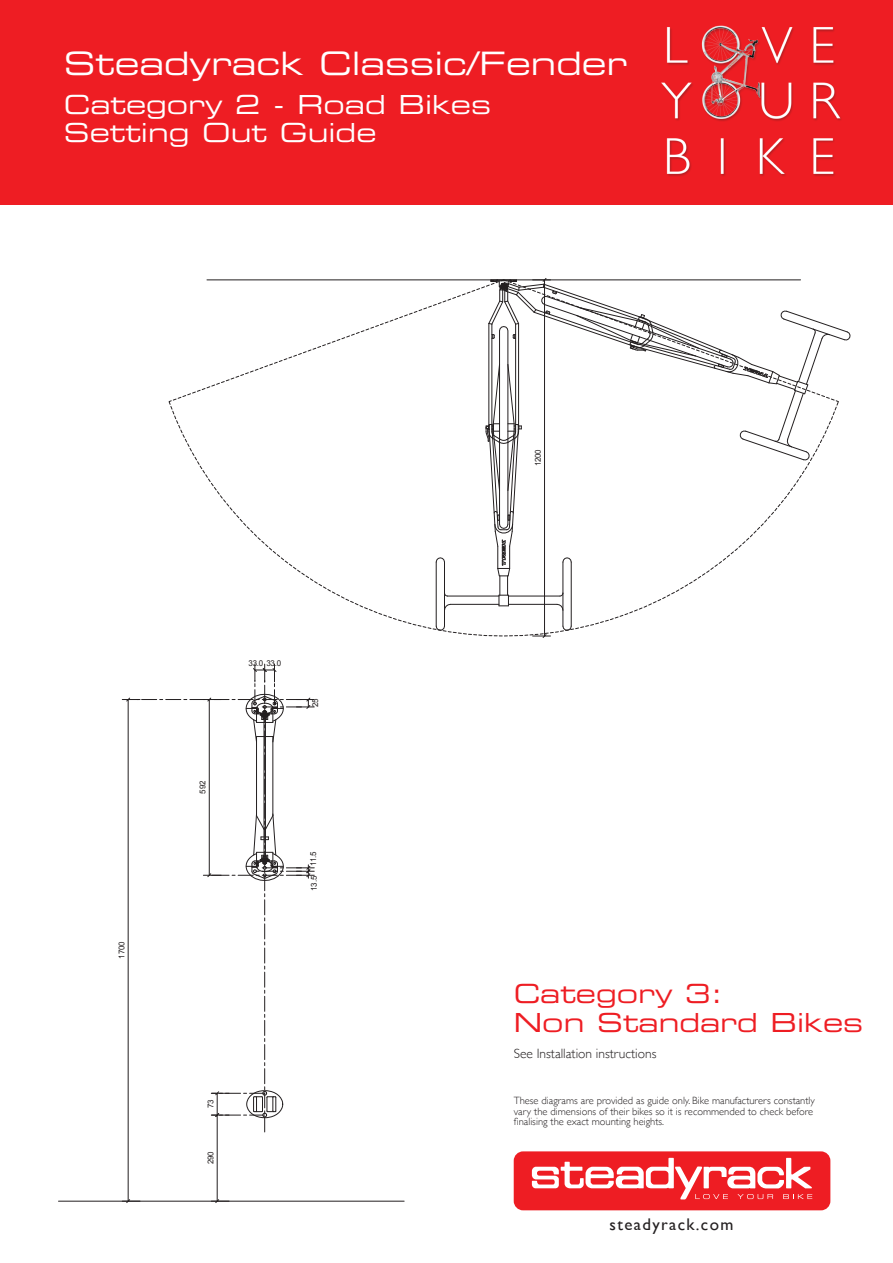
<style>
.page{position:relative;width:893px;height:1263px;background:#fff}
.page>*{position:absolute;margin:0;border:0;box-sizing:border-box;transform-origin:0 0}
.t1{font:32.25px "Eurostile Extended Two";color:#fff}
.t2{font:26.25px/28.5px "Eurostile Extended Two";color:#fff}
.t3{font:26.25px/28.5px "Eurostile Extended Two";color:#ee1d23}
.t4{font:16.8px "Gill Sans";letter-spacing:.08em;color:#231f20}
.t5{font:300 13.5px "Gill Sans";color:#231f20}
.t6{font:300 10.5px/10.5px "Gill Sans";color:#231f20}
.t7{font:8.1px "Arial";letter-spacing:-.035em;color:#231f20}
</style>
<div class="page">
<div style="left:0;top:0;width:893px;height:204px;background:#ee1d23"></div>
<svg style="left:169px;top:278px;width:681px;height:360px"></svg>
<svg style="left:58px;top:631px;width:362px;height:571px"></svg>
<hr style="left:128px;top:699px;width:1px;height:502px;background:#231f20">
<svg style="left:122px;top:1199px;width:18px;height:4px"></svg>
<hr style="left:217px;top:1115px;width:1px;height:86px;background:#231f20">
<svg style="left:211px;top:1199px;width:18px;height:4px"></svg>
<svg style="left:122px;top:664px;width:192px;height:468px"></svg>
<hr style="left:58px;top:1201px;width:346px;height:1px;background:#231f20">
<div style="left:514px;top:1151px;width:316px;height:59px;background:#ee1d23;border-radius:9px"></div>
<svg style="left:532px;top:1158px;width:280px;height:41px"></svg>
<img style="left:661px;top:25px;width:180px;height:151px">
<p class="t1" style="left:64px;top:41px;width:565px">Steadyrack Classic/Fender</p>
<p class="t2" style="left:64px;top:90px;width:429px">Category 2 - Road Bikes<br>Setting Out Guide</p>
<p class="t7" style="left:533px;top:466px;width:18px;rotate:-90deg">1200</p>
<p class="t7" style="left:116px;top:959px;width:18px;rotate:-90deg">1700</p>
<p class="t7" style="left:197px;top:793px;width:14px;rotate:-90deg">592</p>
<p class="t7" style="left:249px;top:658px;width:34px">33.0 33.0</p>
<p class="t7" style="left:310px;top:707px;width:10px;rotate:-90deg">25</p>
<p class="t7" style="left:308px;top:866px;width:16px;rotate:-90deg">11.5</p>
<p class="t7" style="left:309px;top:891px;width:16px;rotate:-90deg">13.5</p>
<p class="t3" style="left:514px;top:979px;width:351px">Category 3:<br>Non Standard Bikes</p>
<p class="t5" style="left:514px;top:1043px;width:144px">See Installation instructions</p>
<p class="t7" style="left:205px;top:1108px;width:10px;rotate:-90deg">73</p>
<p class="t6" style="left:514px;top:1095px;width:303px">These diagrams are provided as guide only. Bike manufacturers constantly vary the dimensions of their bikes so it is recommended to check before finalising the exact mounting heights.</p>
<p class="t7" style="left:205px;top:1164px;width:14px;rotate:-90deg">290</p>
<p class="t4" style="left:610px;top:1215px;width:125px">steadyrack.com</p>
</div>
